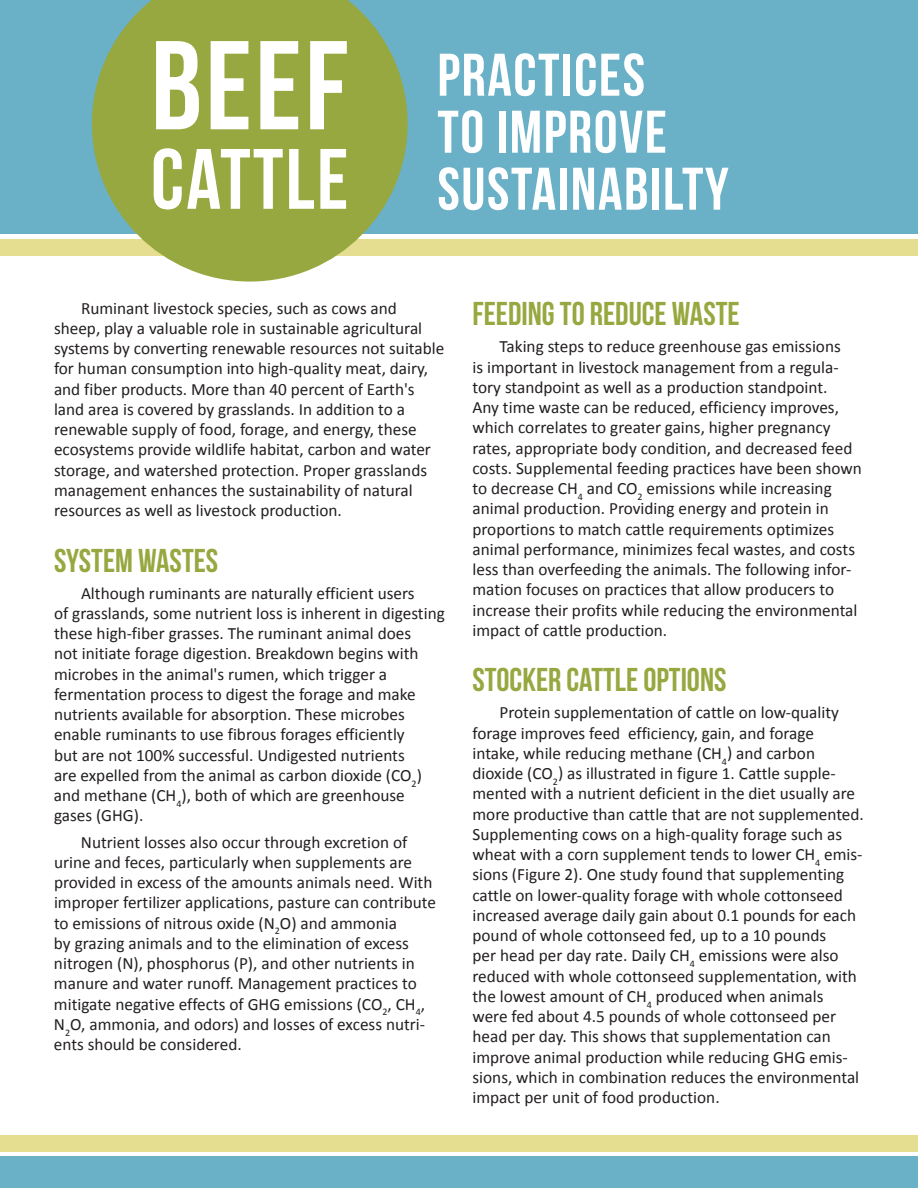
<style>
.page{position:relative;width:918px;height:1188px;background:#fff}
.page>*{position:absolute;margin:0;border:0;box-sizing:border-box;transform-origin:0 0}
.t1{font:126px "Bebas Neue";color:#fff}
.t2{font:85.5px "Bebas Neue";letter-spacing:.025em;color:#fff}
.t3{font:60px/57px "Bebas Neue";letter-spacing:.025em;color:#fff}
.t4{font:33px "Bebas Neue";color:#96a83f}
.t5{font:17.25px/20.2px "Calibri";color:#231f20}
</style>
<div class="page">
<div style="left:0;top:1157px;width:918px;height:31px;background:#6ab1c8"></div>
<div style="left:0;top:1135px;width:918px;height:16px;background:#e5dd8f"></div>
<div style="left:0;top:240px;width:918px;height:16px;background:#e5dd8f"></div>
<div style="left:0;top:0;width:918px;height:234px;background:#6ab1c8"></div>
<svg style="left:92px;top:0;width:316px;height:282px;fill:#96a83f"></svg>
<h1 class="t1" style="left:151px;top:17px;width:199px">BEEF</h1>
<h2 class="t2" style="left:151px;top:132px;width:199px">CATTLE</h2>
<h3 class="t3" style="left:437px;top:46px;width:293px">PRACTICES<br>TO IMPROVE<br>SUSTAINABILTY</h3>
<p class="t5" style="left:54px;top:298px;width:392px;text-indent:27px">Ruminant livestock species, such as cows and sheep, play a valuable role in sustainable agricultural systems by converting renewable resources not suitable for human consumption into high-quality meat, dairy, and fiber products. More than 40 percent of Earth's land area is covered by grasslands. In addition to a renewable supply of food, forage, and energy, these ecosystems provide wildlife habitat, carbon and water storage, and watershed protection. Proper grasslands management enhances the sustainability of natural resources as well as livestock production.</p>
<h3 class="t4" style="left:54px;top:542px;width:166px">SYSTEM WASTES</h3>
<p class="t5" style="left:54px;top:583px;width:392px;text-indent:27px">Although ruminants are naturally efficient users<br>of grasslands, some nutrient loss is inherent in digesting these high-fiber grasses. The ruminant animal does<br>not initiate forage digestion. Breakdown begins with microbes in the animal's rumen, which trigger a fermentation process to digest the forage and make nutrients available for absorption. These microbes enable ruminants to use fibrous forages efficiently<br>but are not 100% successful. Undigested nutrients<br>are expelled from the animal as carbon dioxide (CO<sub>2</sub>) and methane (CH<sub>4</sub>), both of which are greenhouse gases (GHG).</p>
<p class="t5" style="left:54px;top:832px;width:384px;text-indent:27px">Nutrient losses also occur through excretion of urine and feces, particularly when supplements are provided in excess of the amounts animals need. With improper fertilizer applications, pasture can contribute to emissions of nitrous oxide (N<sub>2</sub>O) and ammonia<br>by grazing animals and to the elimination of excess nitrogen (N), phosphorus (P), and other nutrients in manure and water runoff. Management practices to mitigate negative effects of GHG emissions (CO<sub>2</sub>, CH<sub>4</sub>, N<sub>2</sub>O, ammonia, and odors) and losses of excess nutri&shy;ents should be considered.</p>
<h3 class="t4" style="left:472px;top:296px;width:269px">FEEDING TO REDUCE WASTE</h3>
<p class="t5" style="left:472px;top:337px;width:391px;text-indent:27px">Taking steps to reduce greenhouse gas emissions<br>is important in livestock management from a regula&shy;tory standpoint as well as a production standpoint.<br>Any time waste can be reduced, efficiency improves, which correlates to greater gains, higher pregnancy rates, appropriate body condition, and decreased feed costs. Supplemental feeding practices have been shown to decrease CH<sub>4</sub> and CO<sub>2</sub> emissions while increasing animal production. Providing energy and protein in proportions to match cattle requirements optimizes animal performance, minimizes fecal wastes, and costs less than overfeeding the animals. The following infor&shy;mation focuses on practices that allow producers to increase their profits while reducing the environmental impact of cattle production.</p>
<h3 class="t4" style="left:472px;top:662px;width:255px">STOCKER CATTLE OPTIONS</h3>
<p class="t5" style="left:472px;top:703px;width:393px;text-indent:27px">Protein supplementation of cattle on low-quality forage improves feed efficiency, gain, and forage intake, while reducing methane (CH<sub>4</sub>) and carbon dioxide (CO<sub>2</sub>) as illustrated in figure 1. Cattle supple&shy;mented with a nutrient deficient in the diet usually are more productive than cattle that are not supplemented.<br>Supplementing cows on a high-quality forage such as wheat with a corn supplement tends to lower CH<sub>4</sub> emis&shy;sions (Figure 2). One study found that supplementing cattle on lower-quality forage with whole cottonseed increased average daily gain about 0.1 pounds for each pound of whole cottonseed fed, up to a 10 pounds<br>per head per day rate. Daily CH<sub>4</sub> emissions were also reduced with whole cottonseed supplementation, with the lowest amount of CH<sub>4</sub> produced when animals<br>were fed about 4.5 pounds of whole cottonseed per head per day. This shows that supplementation can improve animal production while reducing GHG emis&shy;sions, which in combination reduces the environmental impact per unit of food production.</p>
</div>
